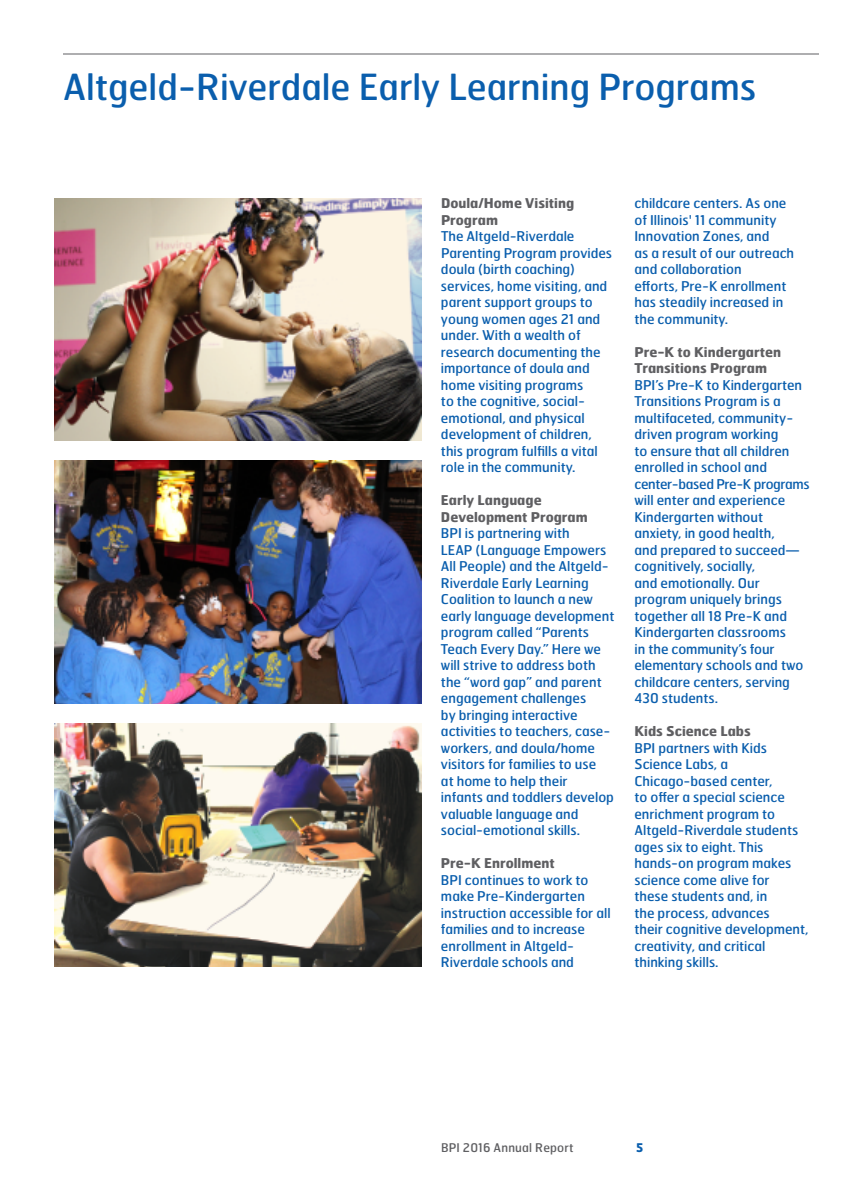
<style>
.page{position:relative;width:864px;height:1188px;background:#fff}
.page>*{position:absolute;margin:0;border:0;box-sizing:border-box;transform-origin:0 0}
.t1{font:36px "Hermes FB";color:#0a5ead}
.t2{font:13.5px/16.5px "Hermes FB";color:#0a5ead}
.t3{font:700 13.5px/16.5px "Hermes FB";color:#5f5f62}
.t4{font:12px "Hermes FB";letter-spacing:.015em;color:#5f5f62}
.t5{font:700 12px "Hermes FB";color:#0a5ead}
</style>
<div class="page">
<img style="left:54px;top:724px;width:368px;height:243px">
<img style="left:54px;top:198px;width:368px;height:243px">
<hr style="left:63px;top:54px;width:756px;height:1px;background:#5f5f62">
<img style="left:54px;top:461px;width:368px;height:243px">
<h1 class="t1" style="left:63px;top:66px;width:695px">Altgeld-Riverdale Early Learning Programs</h1>
<p class="t3" style="left:441px;top:196px;width:135px">Doula/Home Visiting<br>Program</p>
<p class="t2" style="left:441px;top:229px;width:173px">The Altgeld-Riverdale<br>Parenting Program provides doula (birth coaching) services, home visiting, and parent support groups to young women ages 21 and under. With a wealth of research documenting the importance of doula and home visiting programs<br>to the cognitive, social&shy;emotional, and physical development of children, this program fulfills a vital role in the community.</p>
<p class="t3" style="left:441px;top:493px;width:148px">Early Language<br>Development Program</p>
<p class="t2" style="left:441px;top:526px;width:175px">BPI is partnering with<br>LEAP (Language Empowers<br>All People) and the Altgeld-<br>Riverdale Early Learning<br>Coalition to launch a new early language development program called “Parents<br>Teach Every Day.” Here we will strive to address both the “word gap” and parent engagement challenges<br>by bringing interactive activities to teachers, case&shy;workers, and doula/home visitors for families to use<br>at home to help their<br>infants and toddlers develop valuable language and social-emotional skills.</p>
<p class="t3" style="left:441px;top:856px;width:115px">Pre-K Enrollment</p>
<p class="t2" style="left:441px;top:872px;width:171px">BPI continues to work to make Pre-Kindergarten instruction accessible for all families and to increase enrollment in Altgeld-<br>Riverdale schools and</p>
<p class="t2" style="left:634px;top:196px;width:161px">childcare centers. As one of Illinois' 11 community<br>Innovation Zones, and<br>as a result of our outreach and collaboration<br>efforts, Pre-K enrollment has steadily increased in the community.</p>
<p class="t3" style="left:634px;top:344px;width:148px">Pre-K to Kindergarten<br>Transitions Program</p>
<p class="t2" style="left:634px;top:377px;width:177px">BPI’s Pre-K to Kindergarten<br>Transitions Program is a multifaceted, community&shy;driven program working<br>to ensure that all children enrolled in school and center-based Pre-K programs will enter and experience<br>Kindergarten without anxiety, in good health,<br>and prepared to succeed— cognitively, socially,<br>and emotionally. Our program uniquely brings together all 18 Pre-K and<br>Kindergarten classrooms<br>in the community’s four elementary schools and two childcare centers, serving<br>430 students.</p>
<p class="t3" style="left:634px;top:724px;width:118px">Kids Science Labs</p>
<p class="t2" style="left:634px;top:740px;width:176px">BPI partners with Kids<br>Science Labs, a<br>Chicago-based center,<br>to offer a special science enrichment program to<br>Altgeld-Riverdale students ages six to eight. This hands-on program makes science come alive for<br>these students and, in<br>the process, advances<br>their cognitive development, creativity, and critical thinking skills.</p>
<p class="t4" style="left:441px;top:1141px;width:134px">BPI 2016 Annual Report</p>
<p class="t5" style="left:636px;top:1141px;width:9px">5</p>
</div>
